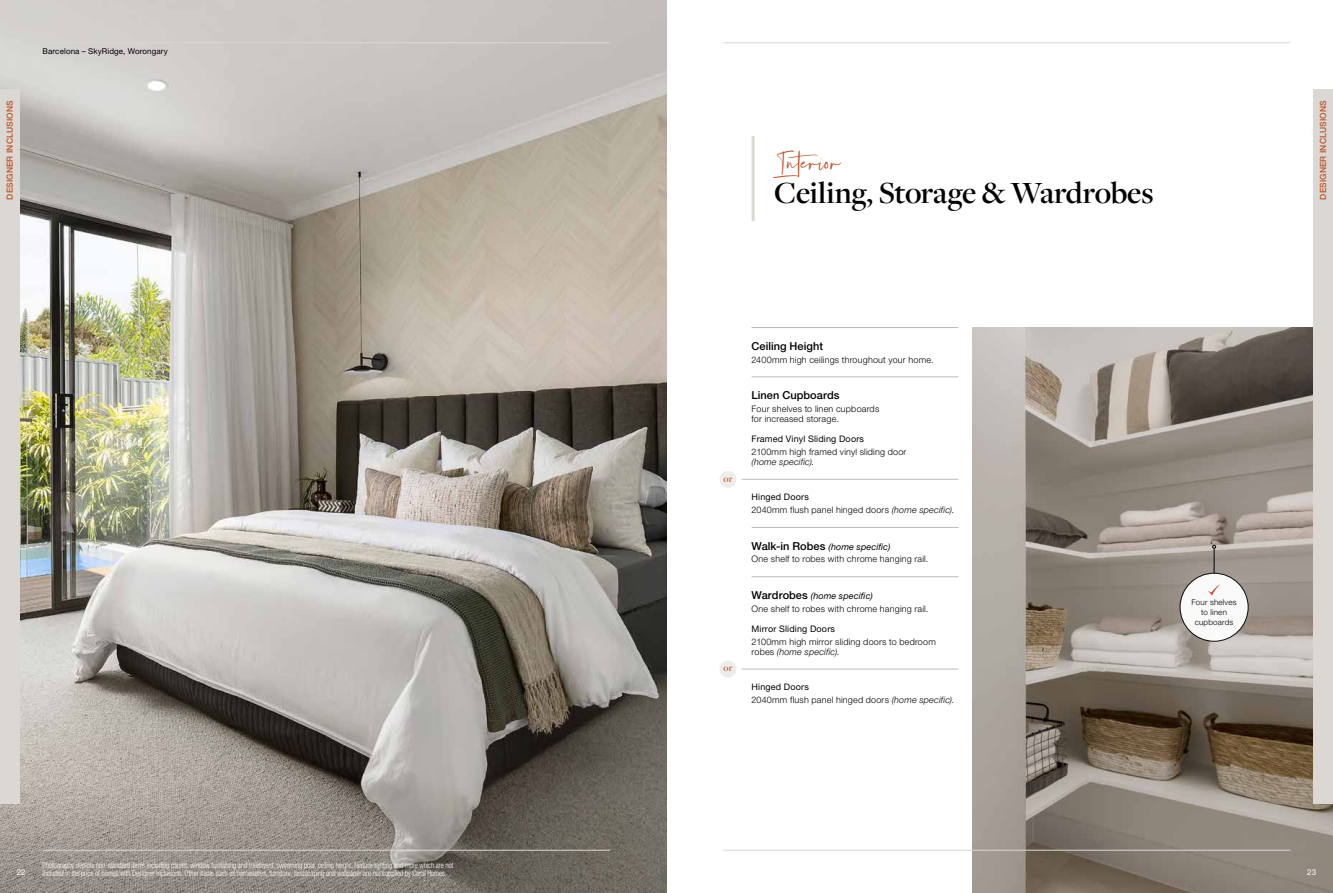
<style>
.page{position:relative;width:1333px;height:893px;background:#fff}
.page>*{position:absolute;margin:0;border:0;box-sizing:border-box;transform-origin:0 0}
.t1{font:600 32px "Freight Disp Pro";letter-spacing:-.005em;color:#000}
.t2{font:32px "Silver South Script";letter-spacing:.01em;color:#bf5127}
.t3{font:500 11px "Helvetica Neue LT Pro";letter-spacing:.005em;color:#000}
.t4{font:500 10px "Freight Disp Pro";color:#bf5127}
.t5{font:300 9px/12.8px "Helvetica Neue LT Pro";letter-spacing:.02em;color:#000}
.t6{font:9px "Helvetica Neue LT Pro";letter-spacing:.02em;color:#000}
.t7{font:italic 300 9px "Helvetica Neue LT Pro";letter-spacing:.02em;color:#000}
.t8{font:500 8.5px "Helvetica Neue LT Pro";letter-spacing:.015em;color:#bf5127}
.t9{font:300 condensed 8px/8px "Helvetica Neue LT Pro";color:#fff;scale:.9 1}
.t10{font:8px "Helvetica Neue LT Pro";letter-spacing:.015em;color:#000}
.t11{font:300 8px/10px "Helvetica Neue LT Pro";letter-spacing:.025em;color:#000;text-align:center}
.t12{font:8px "Helvetica Neue LT Pro";color:#fff}
.s1{font-weight:400}
.s2{font-style:italic}
.s3{font-weight:500;font-size:11px}
.s4{font-weight:400;font-style:italic}
</style>
<div class="page">
<img style="left:0;top:0;width:666px;height:771px">
<svg style="left:0;top:771px;width:666px;height:122px;background:#8a847d"></svg>
<img style="left:972px;top:327px;width:360px;height:566px">
<hr style="left:751px;top:327px;width:207px;height:1px;background:#bdbbb8">
<hr style="left:751px;top:136px;width:3px;height:85px;background:#dbd7d3">
<hr style="left:751px;top:377px;width:207px;height:1px;background:#bdbbb8">
<hr style="left:751px;top:527px;width:207px;height:1px;background:#bdbbb8">
<hr style="left:723px;top:43px;width:567px;height:1px;background:#dbd7d3">
<hr style="left:43px;top:43px;width:566px;height:1px;background:#dbd7d3">
<hr style="left:723px;top:850px;width:567px;height:1px;background:#dbd7d3">
<hr style="left:43px;top:850px;width:566px;height:1px;background:#dbd7d3">
<div style="left:719px;top:471px;width:17px;height:17px;background:#efedeb;border-radius:50%"></div>
<hr style="left:741px;top:479px;width:217px;height:1px;background:#bcbec0">
<hr style="left:741px;top:669px;width:217px;height:1px;background:#bcbec0">
<hr style="left:751px;top:577px;width:207px;height:1px;background:#bdbbb8">
<div style="left:1179px;top:573px;width:68px;height:68px;background:#fff;border-radius:50%"></div>
<div style="left:1179px;top:573px;width:69px;height:68px;border:1px solid #000;border-radius:50%"></div>
<svg style="left:1212px;top:545px;width:3px;height:28px"></svg>
<svg style="left:1208px;top:585px;width:11px;height:10px"></svg>
<div style="left:719px;top:660px;width:17px;height:17px;background:#efedeb;border-radius:50%"></div>
<div style="left:1312px;top:89px;width:20px;height:715px;background:#dbd7d3"></div>
<div style="left:0;top:89px;width:20px;height:715px;background:#dbd7d3"></div>
<p class="t10" style="left:43px;top:47px;width:127px">Barcelona – SkyRidge, Worongary</p>
<p class="t8" style="left:5px;top:200px;width:101px;rotate:-90deg">DESIGNER INCLUSIONS</p>
<p class="t8" style="left:1317px;top:200px;width:101px;rotate:-90deg">DESIGNER INCLUSIONS</p>
<h1 class="t2" style="left:776px;top:144px;width:66px">Interior</h1>
<h1 class="t1" style="left:774px;top:172px;width:381px">Ceiling, Storage &amp; Wardrobes</h1>
<p class="t3" style="left:751px;top:339px;width:73px">Ceiling Height</p>
<p class="t5" style="left:751px;top:353px;width:183px">2400mm high ceilings throughout your home.</p>
<p class="t4" style="left:723px;top:472px;width:10px">or</p>
<p class="t4" style="left:723px;top:661px;width:10px">or</p>
<p class="t3" style="left:751px;top:388px;width:89px">Linen Cupboards</p>
<p class="t5" style="left:751px;top:403px;width:129px;line-height:10px">Four shelves to linen cupboards for increased storage.</p>
<p class="t6" style="left:751px;top:434px;width:114px">Framed Vinyl Sliding Doors</p>
<p class="t5" style="left:751px;top:445px;width:156px">2100mm high framed vinyl sliding door</p>
<p class="t7" style="left:751px;top:457px;width:64px">(home specific).</p>
<p class="t5" style="left:751px;top:490px;width:204px"><span class="s1">Hinged Doors<br></span>2040mm flush panel hinged doors <span class="s2">(home specific).</span></p>
<p class="t5" style="left:751px;top:540px;width:178px"><span class="s3">Walk-in Robes</span> <span class="s4">(home specific)<br></span>One shelf to robes with chrome hanging rail.</p>
<p class="t5" style="left:751px;top:589px;width:178px"><span class="s3">Wardrobes</span> <span class="s4">(home specific)<br></span>One shelf to robes with chrome hanging rail.</p>
<p class="t6" style="left:751px;top:624px;width:85px">Mirror Sliding Doors</p>
<p class="t5" style="left:751px;top:637px;width:186px;line-height:10px">2100mm high mirror sliding doors to bedroom robes <span class="s2">(home specific).</span></p>
<p class="t5" style="left:751px;top:680px;width:204px"><span class="s1">Hinged Doors<br></span>2040mm flush panel hinged doors <span class="s2">(home specific).</span></p>
<p class="t11" style="left:1191px;top:597px;width:47px">Four shelves to linen cupboards</p>
<p class="t9" style="left:43px;top:861px;width:458px">Photography depicts non-standard items including carpet, window furnishing and treatment, swimming pool, ceiling height, feature lighting and more which are not included in the price of homes with Designer Inclusions. Other items such as homewares, furniture, landscaping and wallpaper are not supplied by Coral Homes.</p>
<p class="t12" style="left:17px;top:867px;width:10px">22</p>
<p class="t12" style="left:1307px;top:867px;width:10px">23</p>
</div>
